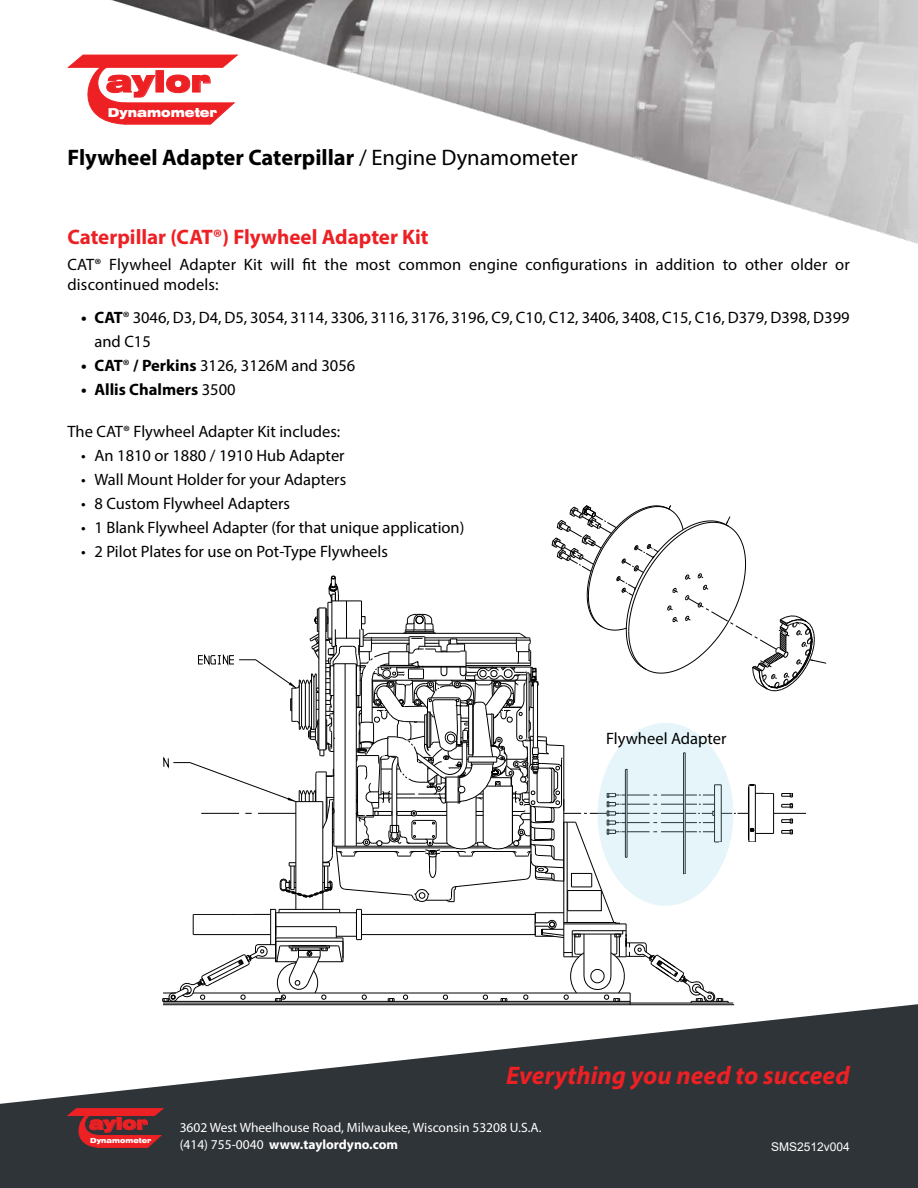
<style>
.page{position:relative;width:918px;height:1188px;background:#fff}
.page>*{position:absolute;margin:0;border:0;box-sizing:border-box;transform-origin:0 0}
.t1{font:900 expanded 29.4px "Swiss 721 BT";color:#ed2024}
.t2{font:italic 700 25.5px "Myriad Pro";color:#ed2024}
.t3{font:700 22.5px "Myriad Pro";color:#000}
.Sub_Heading{font:700 21px "Myriad Pro";color:#ed2024}
.t4{font:16.5px/19.5px "Myriad Pro";color:#000}
.t5{font:700 16.5px "Myriad Pro";color:#000}
.t6{font:900 expanded 16.5px "Swiss 721 BT";color:#ed2024}
.t7{font:13.5px "Myriad Pro";color:#fff}
.t8{font:700 13.5px "Myriad Pro";color:#fff}
.t9{font:900 expanded 12.3px "Swiss 721 BT";color:#fff;scale:.91 1}
.t10{font:12px "Arial";color:#fff}
.t11{font:900 expanded 6.9px "Swiss 721 BT";color:#fff;scale:.91 1}
.s1{font-weight:400}
.s2{font-weight:700}
</style>
<div class="page">
<img style="left:67px;top:0;width:851px;height:244px">
<svg style="left:0;top:1004px;width:918px;height:184px;fill:#2f3438"></svg>
<svg style="left:68px;top:1108px;width:95px;height:40px;background:#92292d"></svg>
<svg style="left:162px;top:505px;width:673px;height:500px"></svg>
<div style="left:154px;top:879px;width:100px;height:34px;background:#fff"></div>
<p class="t1" style="left:106px;top:64px;width:106px">aylor</p>
<p class="t9" style="left:108px;top:105px;width:122px">Dynamometer</p>
<p class="t3" style="left:68px;top:142px;width:512px">Flywheel Adapter Caterpillar <span class="s1">/ Engine Dynamometer</span></p>
<p class="Sub_Heading" style="left:68px;top:223px;width:363px">Caterpillar (CAT®) Flywheel Adapter Kit</p>
<p class="t4" style="left:68px;top:255px;width:784px">CAT® Flywheel Adapter Kit will fit the most common engine configurations in addition to other older or discontinued models:</p>
<p class="t4" style="left:94px;top:305px;width:757px;line-height:24px;text-indent:-14px"><span class="s2">• CAT</span>® 3046, D3, D4, D5, 3054, 3114, 3306, 3116, 3176, 3196, C9, C10, C12, 3406, 3408, C15, C16, D379, D398, D399 and C15</p>
<p class="t4" style="left:81px;top:355px;width:276px"><span class="s2">• CAT</span>® <span class="s2">/ Perkins</span> 3126, 3126M and 3056</p>
<p class="t5" style="left:81px;top:378px;width:156px">• Allis Chalmers <span class="s1">3500</span></p>
<p class="t4" style="left:68px;top:421px;width:274px">The CAT® Flywheel Adapter Kit includes:</p>
<p class="t4" style="left:81px;top:445px;width:265px">• An 1810 or 1880 / 1910 Hub Adapter</p>
<p class="t4" style="left:81px;top:469px;width:267px">• Wall Mount Holder for your Adapters</p>
<p class="t4" style="left:81px;top:493px;width:211px">• 8 Custom Flywheel Adapters</p>
<p class="t4" style="left:81px;top:517px;width:385px">• 1 Blank Flywheel Adapter (for that unique application)</p>
<p class="t4" style="left:81px;top:541px;width:308px">• 2 Pilot Plates for use on Pot-Type Flywheels</p>
<p class="t4" style="left:606px;top:728px;width:122px">Flywheel Adapter</p>
<p class="t6" style="left:89px;top:1114px;width:60px">aylor</p>
<p class="t11" style="left:90px;top:1136px;width:69px">Dynamometer</p>
<p class="t2" style="left:506px;top:1059px;width:345px">Everything you need to succeed</p>
<p class="t7" style="left:180px;top:1119px;width:363px">3602 West Wheelhouse Road, Milwaukee, Wisconsin 53208 U.S.A.</p>
<p class="t8" style="left:180px;top:1135px;width:220px"><span class="s1">(414) 755-0040</span> www.taylordyno.com</p>
<p class="t10" style="left:771px;top:1139px;width:80px">SMS2512v004</p>
</div>
